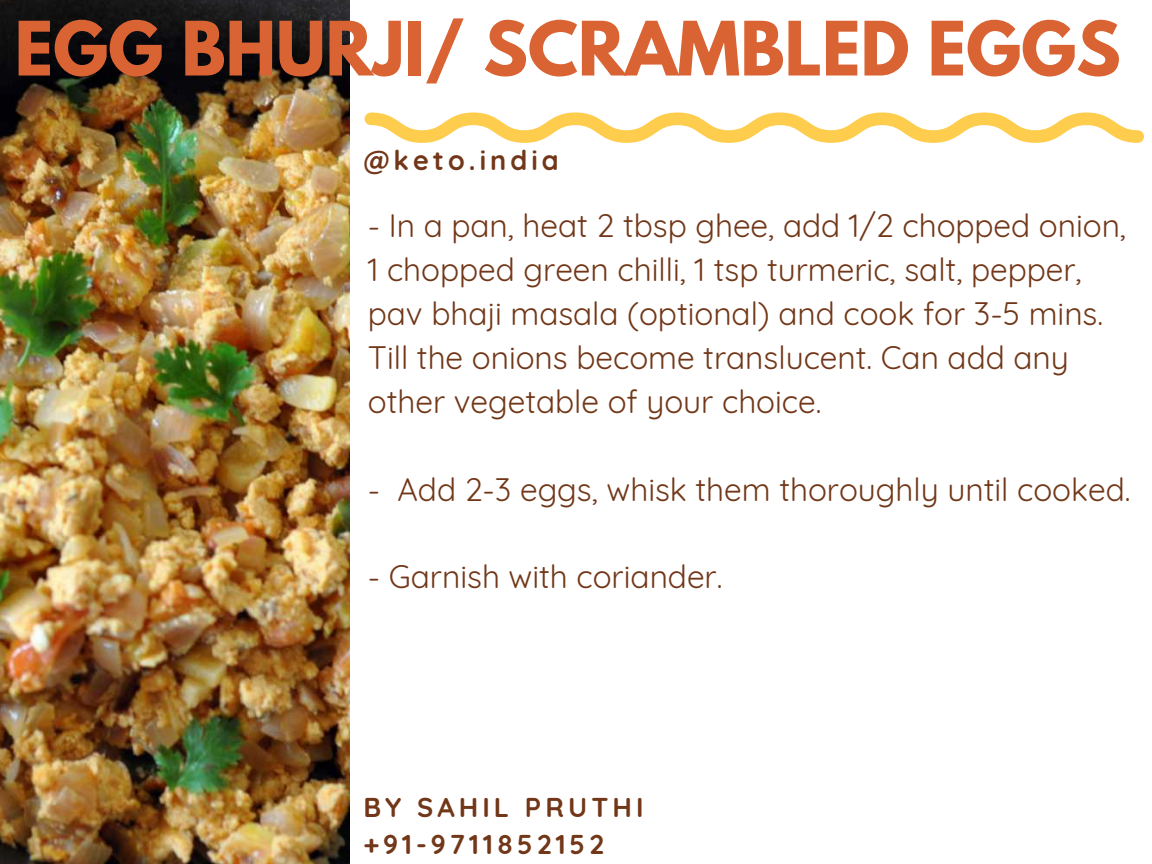
<style>
.page{position:relative;width:1152px;height:864px;background:#fff}
.page>*{position:absolute;margin:0;border:0;box-sizing:border-box;transform-origin:0 0}
.t1{font:700 66.45px "League Spartan";color:#d96332}
.t2{font:31.65px/43.8px "Quicksand";color:#713718}
.t3{font:700 27.15px/37.2px "Quicksand";letter-spacing:.15em;color:#713718}
</style>
<div class="page">
<svg style="left:365px;top:112px;width:779px;height:31px"></svg>
<img style="left:0;top:0;width:350px;height:864px">
<h1 class="t1" style="left:15px;top:16px;width:1108px">EGG BHURJI/ SCRAMBLED EGGS</h1>
<p class="t3" style="left:363px;top:141px;width:197px">@keto.india</p>
<p class="t2" style="left:368px;top:204px;width:760px">- In a pan, heat 2 tbsp ghee, add 1/2 chopped onion, 1 chopped green chilli, 1 tsp turmeric, salt, pepper, pav bhaji masala (optional) and cook for 3-5 mins.<br>Till the onions become translucent. Can add any other vegetable of your choice.</p>
<p class="t2" style="left:368px;top:467px;width:764px">- Add 2-3 eggs, whisk them thoroughly until cooked.</p>
<p class="t2" style="left:368px;top:555px;width:356px">- Garnish with coriander.</p>
<p class="t3" style="left:363px;top:788px;width:282px">BY SAHIL PRUTHI +91-9711852152</p>
</div>
